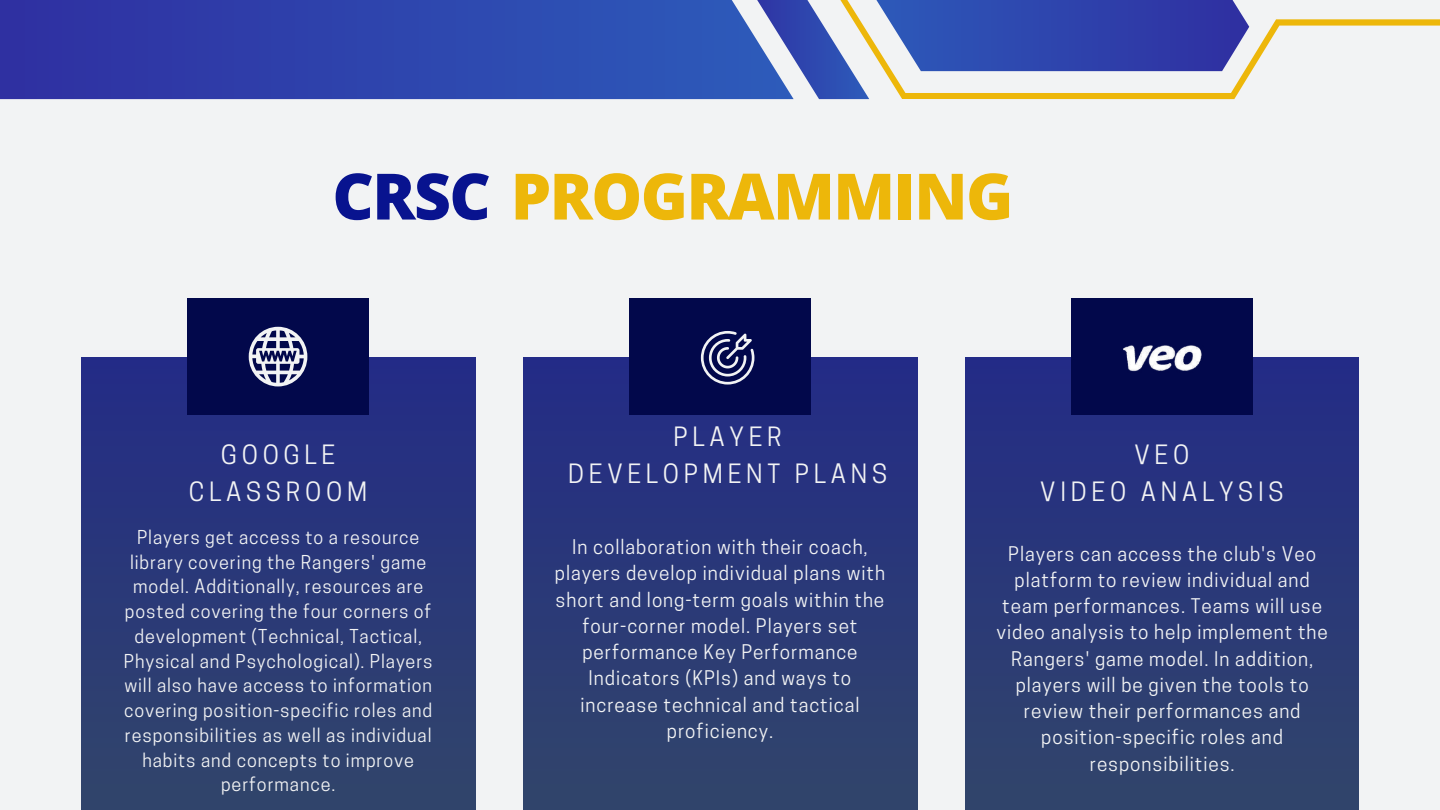
<style>
.page{position:relative;width:1440px;height:810px;background:#f2f3f4}
.page>*{position:absolute;margin:0;border:0;box-sizing:border-box;transform-origin:0 0}
.t1{font:800 64px "Open Sans";letter-spacing:-.025em;color:#edb70a}
.t2{font:25px/36.8px "Cooper Hewitt";letter-spacing:.19em;color:#f2f3f4;text-align:center}
.t3{font:19px/26.2px "Cooper Hewitt";letter-spacing:.05em;color:#f2f3f4;text-align:center}
.t4{font:18px/24.8px "Cooper Hewitt";letter-spacing:.05em;color:#f2f3f4;text-align:center}
.s1{color:#08138f}
</style>
<div class="page">
<svg style="left:0;top:0;width:1440px;height:99px"></svg>
<svg style="left:740px;top:0;width:509px;height:99px"></svg>
<div style="left:81px;top:358px;width:394px;height:452px;background:linear-gradient(to right,#2a3977,#2a3977)"></div>
<div style="left:523px;top:358px;width:394px;height:452px;background:linear-gradient(to right,#2a3977,#2a3977)"></div>
<div style="left:965px;top:358px;width:394px;height:452px;background:linear-gradient(to right,#2a3977,#2a3977)"></div>
<div style="left:187px;top:298px;width:182px;height:117px;background:#02084b"></div>
<div style="left:629px;top:298px;width:182px;height:117px;background:#02084b"></div>
<div style="left:1071px;top:298px;width:181px;height:117px;background:#02084b"></div>
<svg style="left:701px;top:331px;width:53px;height:53px"></svg>
<svg style="left:249px;top:327px;width:58px;height:59px"></svg>
<img style="left:1123px;top:345px;width:79px;height:27px">
<h1 class="t1" style="left:332px;top:151px;width:683px"><span class="s1">CRSC</span> PROGRAMMING</h1>
<h2 class="t2" style="left:189px;top:439px;width:180px">GOOGLE<br>CLASSROOM</h2>
<h2 class="t2" style="left:568px;top:421px;width:321px">PLAYER<br>DEVELOPMENT PLANS</h2>
<h2 class="t2" style="left:1040px;top:439px;width:245px">VEO<br>VIDEO ANALYSIS</h2>
<p class="t4" style="left:124px;top:527px;width:310px">Players get access to a resource library covering the Rangers' game model. Additionally, resources are posted covering the four corners of development (Technical, Tactical, Physical and Psychological). Players will also have access to information covering position-specific roles and responsibilities as well as individual habits and concepts to improve performance.</p>
<p class="t3" style="left:555px;top:536px;width:332px">In collaboration with their coach, players develop individual plans with short and long-term goals within the four-corner model. Players set performance Key Performance<br>Indicators (KPIs) and ways to increase technical and tactical proficiency.</p>
<p class="t3" style="left:996px;top:543px;width:333px">Players can access the club's Veo platform to review individual and team performances. Teams will use video analysis to help implement the<br>Rangers' game model. In addition, players will be given the tools to review their performances and position-specific roles and responsibilities.</p>
</div>
